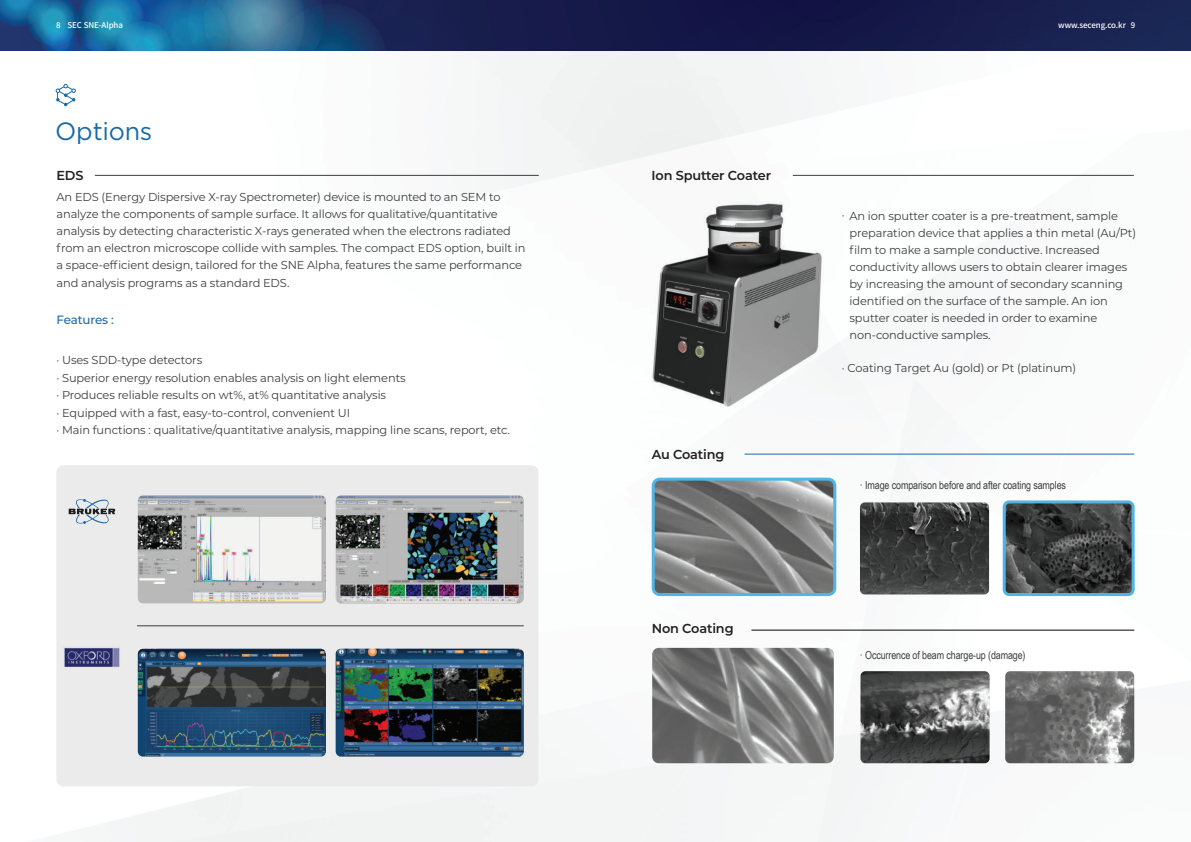
<style>
.page{position:relative;width:1191px;height:842px;background:#fff}
.page>*{position:absolute;margin:0;border:0;box-sizing:border-box;transform-origin:0 0}
.t1{font:25px "Gotham";letter-spacing:-.01em;color:#186aa9}
.t2{font:600 13px "Montserrat";letter-spacing:-.01em;color:#231f20}
.t3{font:500 12px "Montserrat";letter-spacing:-.01em;color:#186aa9}
.t4{font:11.5px/17px "Montserrat";letter-spacing:-.01em;color:#3e3e3f}
.t5{font:11px "Arial Narrow";letter-spacing:-.01em;color:#3e3e3f}
.t6{font:500 8px "Noto Sans KR";letter-spacing:-.01em;color:#fff}
</style>
<div class="page">
<img style="left:55px;top:0;width:1136px;height:842px">
<img style="left:0;top:0;width:1190px;height:51px">
<div style="left:56px;top:465px;width:482px;height:321px;background:#ebebec;border-radius:7px"></div>
<svg style="left:56px;top:84px;width:20px;height:22px"></svg>
<hr style="left:95px;top:175px;width:444px;height:1px;background:#3e3e3f">
<hr style="left:793px;top:175px;width:340px;height:1px;background:#3e3e3f">
<hr style="left:744px;top:454px;width:390px;height:1px;background:#186aa9">
<hr style="left:751px;top:630px;width:383px;height:1px;background:#040503">
<img style="left:63px;top:647px;width:57px;height:20px">
<img style="left:138px;top:495px;width:188px;height:108px">
<img style="left:138px;top:649px;width:188px;height:107px">
<img style="left:336px;top:649px;width:188px;height:107px">
<hr style="left:137px;top:625px;width:387px;height:1px;background:#3e3e3f">
<img style="left:336px;top:495px;width:188px;height:108px">
<img style="left:655px;top:482px;width:177px;height:110px">
<div style="left:651px;top:478px;width:185px;height:118px;border:3px solid #51b4e6;border-radius:7px"></div>
<img style="left:860px;top:502px;width:129px;height:92px">
<img style="left:1006px;top:504px;width:124px;height:88px">
<img style="left:860px;top:671px;width:129px;height:92px">
<img style="left:1005px;top:671px;width:129px;height:92px">
<img style="left:652px;top:648px;width:181px;height:115px">
<div style="left:1002px;top:500px;width:132px;height:96px;border:3px solid #51b4e6;border-radius:5px"></div>
<img style="left:645px;top:201px;width:179px;height:205px">
<svg style="left:69px;top:499px;width:46px;height:25px"></svg>
<svg style="left:57px;top:23px;width:3px;height:6px"></svg>
<svg style="left:1131px;top:23px;width:4px;height:6px"></svg>
<p class="t6" style="left:68px;top:21px;width:57px">SEC SNE-Alpha</p>
<p class="t6" style="left:1058px;top:21px;width:69px">www.seceng.co.kr</p>
<h1 class="t1" style="left:55px;top:120px;width:99px">Options</h1>
<p class="t2" style="left:56px;top:169px;width:29px">EDS</p>
<p class="t4" style="left:56px;top:189px;width:470px">An EDS (Energy Dispersive X-ray Spectrometer) device is mounted to an SEM to analyze the components of sample surface. It allows for qualitative/quantitative analysis by detecting characteristic X-rays generated when the electrons radiated from an electron microscope collide with samples. The compact EDS option, built in a space-efficient design, tailored for the SNE Alpha, features the same performance and analysis programs as a standard EDS.</p>
<p class="t3" style="left:56px;top:314px;width:59px">Features :</p>
<p class="t4" style="left:56px;top:352px;width:351px;line-height:17.5px">· Uses SDD-type detectors<br>· Superior energy resolution enables analysis on light elements</p>
<p class="t4" style="left:56px;top:387px;width:455px;line-height:17.5px">· Produces reliable results on wt%, at% quantitative analysis<br>· Equipped with a fast, easy-to-control, convenient UI<br>· Main functions : qualitative/quantitative analysis, mapping line scans, report, etc.</p>
<p class="t2" style="left:651px;top:169px;width:121px">Ion Sputter Coater</p>
<p class="t2" style="left:651px;top:449px;width:74px">Au Coating</p>
<p class="t2" style="left:651px;top:623px;width:83px">Non Coating</p>
<p class="t4" style="left:849px;top:207px;width:288px;text-indent:-7px">· An ion sputter coater is a pre-treatment, sample preparation device that applies a thin metal (Au/Pt) film to make a sample conductive. Increased conductivity allows users to obtain clearer images by increasing the amount of secondary scanning identified on the surface of the sample. An ion sputter coater is needed in order to examine non-conductive samples.</p>
<p class="t4" style="left:842px;top:360px;width:236px">· Coating Target Au (gold) or Pt (platinum)</p>
<p class="t5" style="left:860px;top:481px;width:207px">· Image comparison before and after coating samples</p>
<p class="t5" style="left:860px;top:651px;width:167px">· Occurrence of beam charge-up (damage)</p>
</div>
